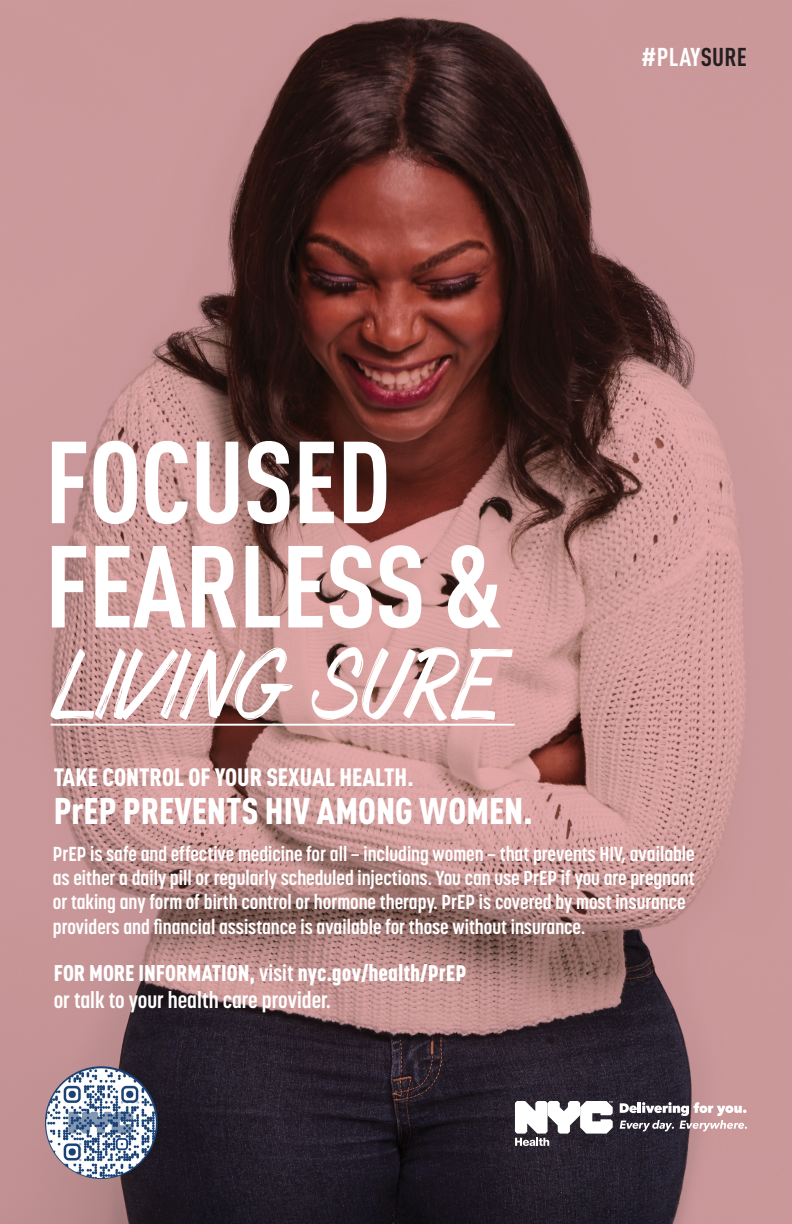
<style>
.page{position:relative;width:792px;height:1224px;background:#fff}
.page>*{position:absolute;margin:0;border:0;box-sizing:border-box;transform-origin:0 0}
.t1{font:700 114.5px "DIN Cond";letter-spacing:-.01em;color:#fff}
.t2{font:88.3px "Mark My Words";letter-spacing:-.06em;color:#fff}
.t3{font:900 36.6px "DIN Cond";color:#fff}
.t4{font:700 25.5px "DIN Cond";letter-spacing:.01em;color:#fff}
.t5{font:900 24.8px "DIN Cond";color:#fff}
.t6{font:700 22.4px/26.9px "Korolev Condensed";color:#fff}
.t7{font:700 20.1px/24.1px "Korolev Condensed";color:#fff}
.s1{color:#231f20}
.s2{font-family:"DIN Cond";font-weight:900}
.s3{font-weight:800}
</style>
<div class="page">
<img style="left:0;top:0;width:792px;height:1224px">
<hr style="left:51px;top:724px;width:464px;height:2px;background:#fff">
<svg style="left:620px;top:1102px;width:127px;height:29px"></svg>
<svg style="left:515px;top:1101px;width:98px;height:45px"></svg>
<img style="left:45px;top:1066px;width:113px;height:113px;border-radius:56px">
<p class="t4" style="left:641px;top:42px;width:107px">#PLAY<span class="s1">SURE</span></p>
<p class="t1" style="left:45px;top:413px;width:348px">FOCUSED</p>
<p class="t1" style="left:45px;top:517px;width:458px">FEARLESS &amp;</p>
<p class="t2" style="left:51px;top:637px;width:455px">LIVING SURE</p>
<p class="t5" style="left:54px;top:762px;width:361px">TAKE CONTROL OF YOUR SEXUAL HEALTH.</p>
<p class="t3" style="left:54px;top:788px;width:481px">PrEP PREVENTS HIV AMONG WOMEN.</p>
<p class="t7" style="left:53px;top:842px;width:644px">PrEP is safe and effective medicine for all – including women – that prevents HIV, available as either a daily pill or regularly scheduled injections. You can use PrEP if you are pregnant or taking any form of birth control or hormone therapy. PrEP is covered by most insurance providers and financial assistance is available for those without insurance.</p>
<p class="t6" style="left:54px;top:960px;width:414px"><span class="s2">FOR MORE INFORMATION,</span> visit <span class="s3">nyc.gov/health/PrEP </span>or talk to your health care provider.</p>
</div>
